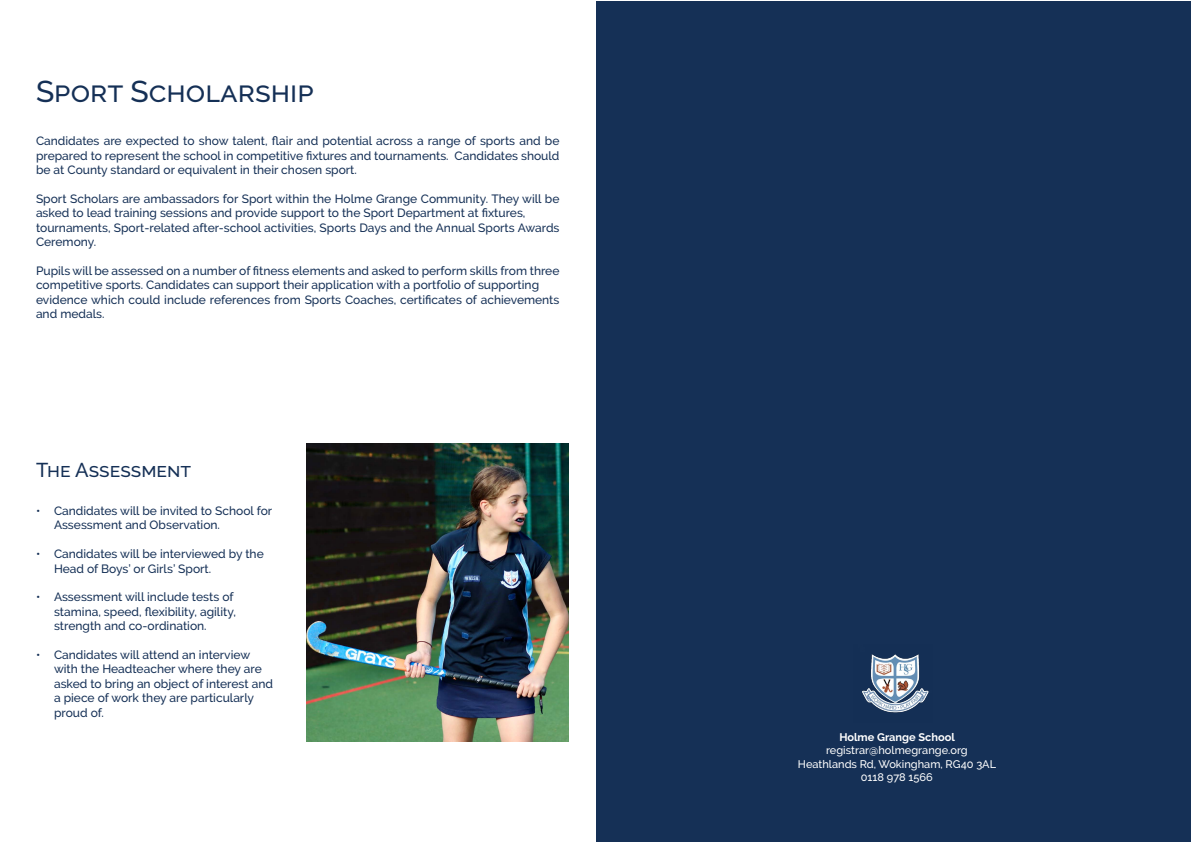
<style>
.page{position:relative;width:1191px;height:842px;background:#fff}
.page>*{position:absolute;margin:0;border:0;box-sizing:border-box;transform-origin:0 0}
.t1{font:500 30px "Raleway";color:#153056}
.t2{font:500 20px "Raleway";color:#153056}
.t3{font:500 12px/14.4px "Raleway";color:#153056}
.t4{font:500 11px/13.2px "Raleway";color:#fff;text-align:center}
.t5{font:700 11px "Raleway";color:#fff}
</style>
<div class="page">
<img style="left:307px;top:444px;width:261px;height:298px">
<div style="left:596px;top:1px;width:594px;height:840px;background:#153056"></div>
<img style="left:862px;top:654px;width:67px;height:59px">
<h1 class="t1" style="left:36px;top:74px;width:279px">Sport Scholarship</h1>
<p class="t3" style="left:36px;top:134px;width:525px;text-align:justify">Candidates are expected to show talent, flair and potential across a range of sports and be prepared to represent the school in competitive fixtures and tournaments. Candidates should be at County standard or equivalent in their chosen sport.</p>
<p class="t3" style="left:36px;top:191px;width:525px">Sport Scholars are ambassadors for Sport within the Holme Grange Community. They will be asked to lead training sessions and provide support to the Sport Department at fixtures, tournaments, Sport-related after-school activities, Sports Days and the Annual Sports Awards Ceremony.</p>
<p class="t3" style="left:36px;top:263px;width:525px">Pupils will be assessed on a number of fitness elements and asked to perform skills from three competitive sports. Candidates can support their application with a portfolio of supporting evidence which could include references from Sports Coaches, certificates of achievements and medals.</p>
<h2 class="t2" style="left:36px;top:458px;width:157px">The Assessment</h2>
<p class="t3" style="left:54px;top:504px;width:220px;text-indent:-18px">• Candidates will be invited to School for<br>Assessment and Observation.</p>
<p class="t3" style="left:54px;top:547px;width:211px;text-indent:-18px">• Candidates will be interviewed by the<br>Head of Boys’ or Girls’ Sport.</p>
<p class="t3" style="left:54px;top:590px;width:183px;text-indent:-18px">• Assessment will include tests of stamina, speed, flexibility, agility, strength and co-ordination.</p>
<p class="t3" style="left:54px;top:648px;width:220px;text-indent:-18px">• Candidates will attend an interview with the Headteacher where they are asked to bring an object of interest and a piece of work they are particularly proud of.</p>
<p class="t5" style="left:839px;top:731px;width:117px">Holme Grange School</p>
<p class="t4" style="left:798px;top:744px;width:200px">registrar@holmegrange.org<br>Heathlands Rd, Wokingham, RG40 3AL<br>0118 978 1566</p>
</div>
